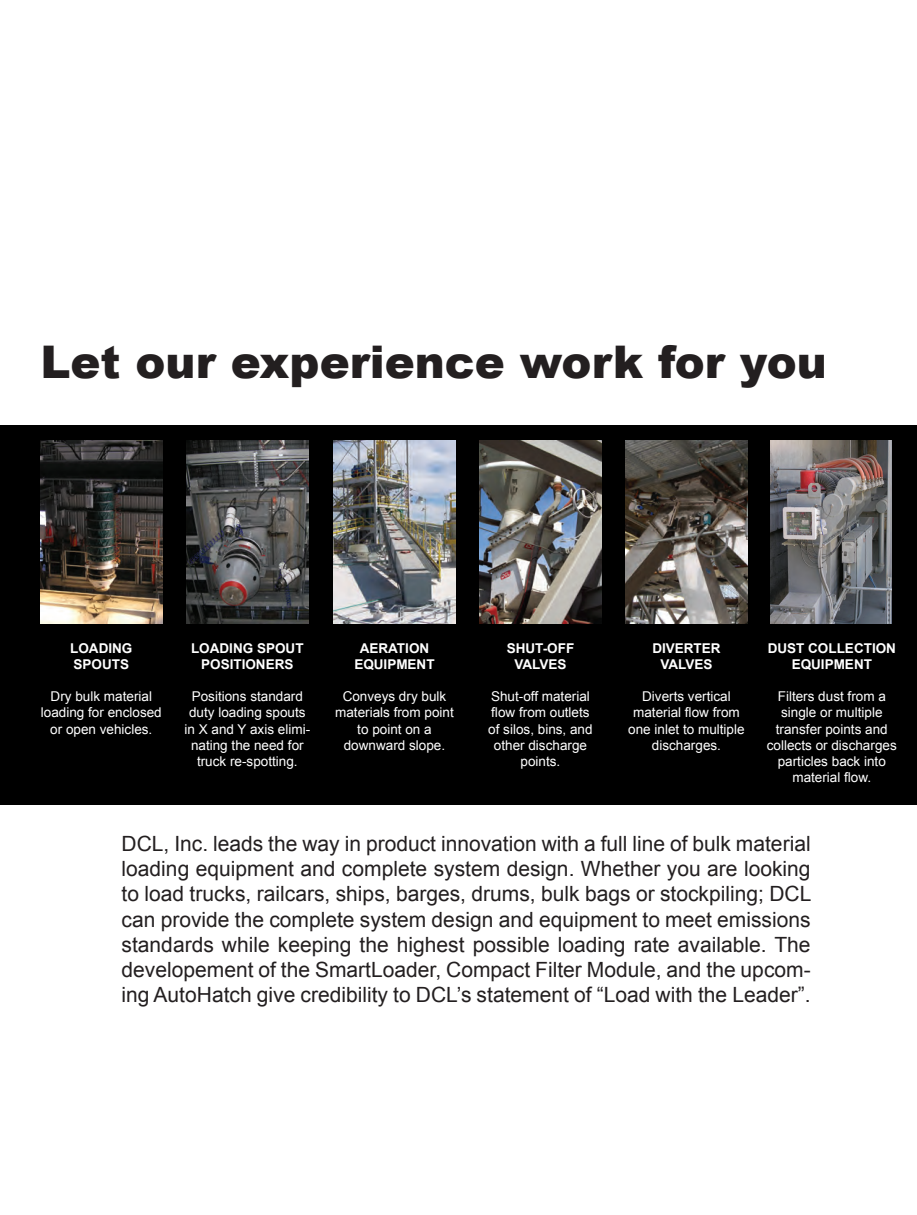
<style>
.page{position:relative;width:917px;height:1215px;background:#fff}
.page>*{position:absolute;margin:0;border:0;box-sizing:border-box;transform-origin:0 0}
.t1{font:900 45px "Arial";color:#231f20}
.t2{font:21px/25.2px "Arial";color:#231f20;text-align:justify}
.t3{font:13.5px/16.2px "Arial";color:#fff;text-align:center}
.t4{font:700 13.5px/16.2px "Arial";color:#fff;text-align:center}
</style>
<div class="page">
<div style="left:0;top:425px;width:916px;height:380px;background:#000"></div>
<img style="left:333px;top:441px;width:122px;height:182px">
<img style="left:479px;top:441px;width:122px;height:182px">
<img style="left:625px;top:441px;width:122px;height:182px">
<img style="left:186px;top:441px;width:122px;height:182px">
<img style="left:770px;top:441px;width:121px;height:182px">
<img style="left:40px;top:441px;width:122px;height:182px">
<h1 class="t1" style="left:40px;top:329px;width:787px">Let our experience work for you</h1>
<p class="t4" style="left:70px;top:640px;width:64px;text-align:left">LOADING<br>SPOUTS</p>
<p class="t3" style="left:41px;top:689px;width:122px">Dry bulk material loading for enclosed or open vehicles.</p>
<p class="t4" style="left:191px;top:640px;width:114px">LOADING SPOUT<br>POSITIONERS</p>
<p class="t3" style="left:184px;top:689px;width:127px">Positions standard duty loading spouts in X and Y axis elimi&shy;nating the need for truck re-spotting.</p>
<p class="t4" style="left:354px;top:640px;width:82px">AERATION<br>EQUIPMENT</p>
<p class="t3" style="left:335px;top:689px;width:120px">Conveys dry bulk materials from point to point on a downward slope.</p>
<p class="t4" style="left:506px;top:640px;width:69px">SHUT-OFF<br>VALVES</p>
<p class="t3" style="left:488px;top:689px;width:106px">Shut-off material flow from outlets of silos, bins, and other discharge points.</p>
<p class="t4" style="left:652px;top:640px;width:70px">DIVERTER<br>VALVES</p>
<p class="t3" style="left:628px;top:689px;width:118px">Diverts vertical material flow from one inlet to multiple discharges.</p>
<p class="t4" style="left:767px;top:640px;width:130px">DUST COLLECTION<br>EQUIPMENT</p>
<p class="t3" style="left:766px;top:689px;width:131px">Filters dust from a single or multiple transfer points and collects or discharges particles back into material flow.</p>
<p class="t2" style="left:122px;top:831px;width:691px">DCL, Inc. leads the way in product innovation with a full line of bulk material loading equipment and complete system design. Whether you are looking to load trucks, railcars, ships, barges, drums, bulk bags or stockpiling; DCL can provide the complete system design and equipment to meet emissions standards while keeping the highest possible loading rate available. The developement of the SmartLoader, Compact Filter Module, and the upcom&shy;ing AutoHatch give credibility to DCL’s statement of “Load with the Leader”.</p>
</div>
